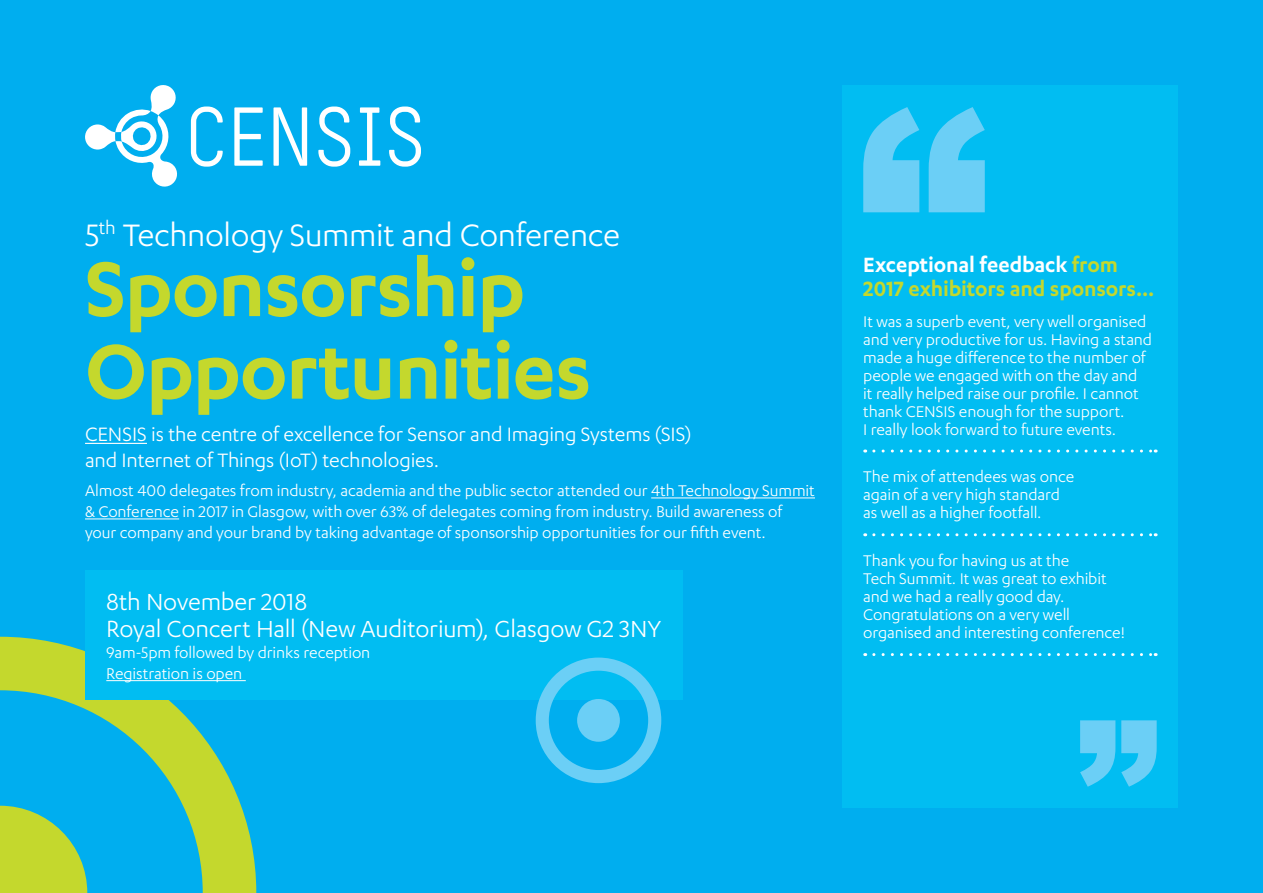
<style>
.page{position:relative;width:1263px;height:893px;background:#00aeef}
.page>*{position:absolute;margin:0;border:0;box-sizing:border-box;transform-origin:0 0}
.t1{font:600 90px/82.5px "Karbon";letter-spacing:-.015em;color:#c4d82d}
.t2{font:36px "Karbon";letter-spacing:-.01em;color:#fff}
.t3{font:27px/27px "Karbon";letter-spacing:-.01em;color:#fff}
.t4{font:600 24px/24px "Karbon";letter-spacing:-.005em;color:#c4d82d}
.t5{font:22.5px/25.5px "Karbon";letter-spacing:-.005em;color:#fff}
.t6{font:18px/18px "Karbon";letter-spacing:-.005em;color:#fff}
.s1{color:#fff}
</style>
<div class="page">
<div style="left:842px;top:86px;width:336px;height:722px;background:#01bdf2"></div>
<svg style="left:874px;top:449px;width:282px;height:3px"></svg>
<svg style="left:874px;top:533px;width:282px;height:3px"></svg>
<svg style="left:874px;top:653px;width:282px;height:3px"></svg>
<svg style="left:85px;top:85px;width:92px;height:102px"></svg>
<svg style="left:191px;top:107px;width:32px;height:60px"></svg>
<svg style="left:234px;top:107px;width:29px;height:59px"></svg>
<svg style="left:273px;top:107px;width:34px;height:59px"></svg>
<svg style="left:318px;top:107px;width:32px;height:60px"></svg>
<svg style="left:359px;top:107px;width:21px;height:59px"></svg>
<svg style="left:389px;top:107px;width:32px;height:60px"></svg>
<svg style="left:863px;top:107px;width:122px;height:105px"></svg>
<svg style="left:1080px;top:720px;width:77px;height:67px"></svg>
<svg style="left:0;top:637px;width:256px;height:256px"></svg>
<hr style="left:85px;top:443px;width:62px;height:1px;background:#fff">
<hr style="left:651px;top:497px;width:164px;height:1px;background:#fff">
<hr style="left:85px;top:518px;width:94px;height:1px;background:#fff">
<div style="left:85px;top:570px;width:597px;height:130px;background:#01bdf2"></div>
<hr style="left:106px;top:680px;width:140px;height:1px;background:#fff">
<div style="left:577px;top:699px;width:43px;height:43px;background:#6bcff6;border-radius:50%"></div>
<div style="left:536px;top:658px;width:125px;height:125px;border:13px solid #6bcff6;border-radius:50%"></div>
<h2 class="t2" style="left:85px;top:215px;width:536px">5<sup>th</sup> Technology Summit and Conference</h2>
<h1 class="t1" style="left:85px;top:244px;width:508px">Sponsorship<br>Opportunities</h1>
<p class="t5" style="left:85px;top:421px;width:608px">CENSIS is the centre of excellence for Sensor and Imaging Systems (SIS) and Internet of Things (IoT) technologies.</p>
<p class="t6" style="left:85px;top:480px;width:731px;line-height:21px">Almost 400 delegates from industry, academia and the public sector attended our 4th Technology Summit &amp; Conference in 2017 in Glasgow, with over 63% of delegates coming from industry. Build awareness of your company and your brand by taking advantage of sponsorship opportunities for our fifth event.</p>
<h3 class="t3" style="left:106px;top:587px;width:556px">8th November 2018<br>Royal Concert Hall (New Auditorium), Glasgow G2 3NY</h3>
<p class="t6" style="left:106px;top:641px;width:266px;line-height:21px">9am-5pm followed by drinks reception<br>Registration is open</p>
<h3 class="t4" style="left:863px;top:252px;width:293px"><span class="s1">Exceptional feedback</span> from<br>2017 exhibitors and sponsors...</h3>
<p class="t6" style="left:863px;top:312px;width:290px">It was a superb event, very well organised and very productive for us. Having a stand made a huge difference to the number of people we engaged with on the day and<br>it really helped raise our profile. I cannot thank CENSIS enough for the support.<br>I really look forward to future events.</p>
<p class="t6" style="left:863px;top:467px;width:213px">The mix of attendees was once again of a very high standard as well as a higher footfall.</p>
<p class="t6" style="left:863px;top:551px;width:264px">Thank you for having us at the<br>Tech Summit. It was great to exhibit and we had a really good day.<br>Congratulations on a very well organised and interesting conference!</p>
</div>
